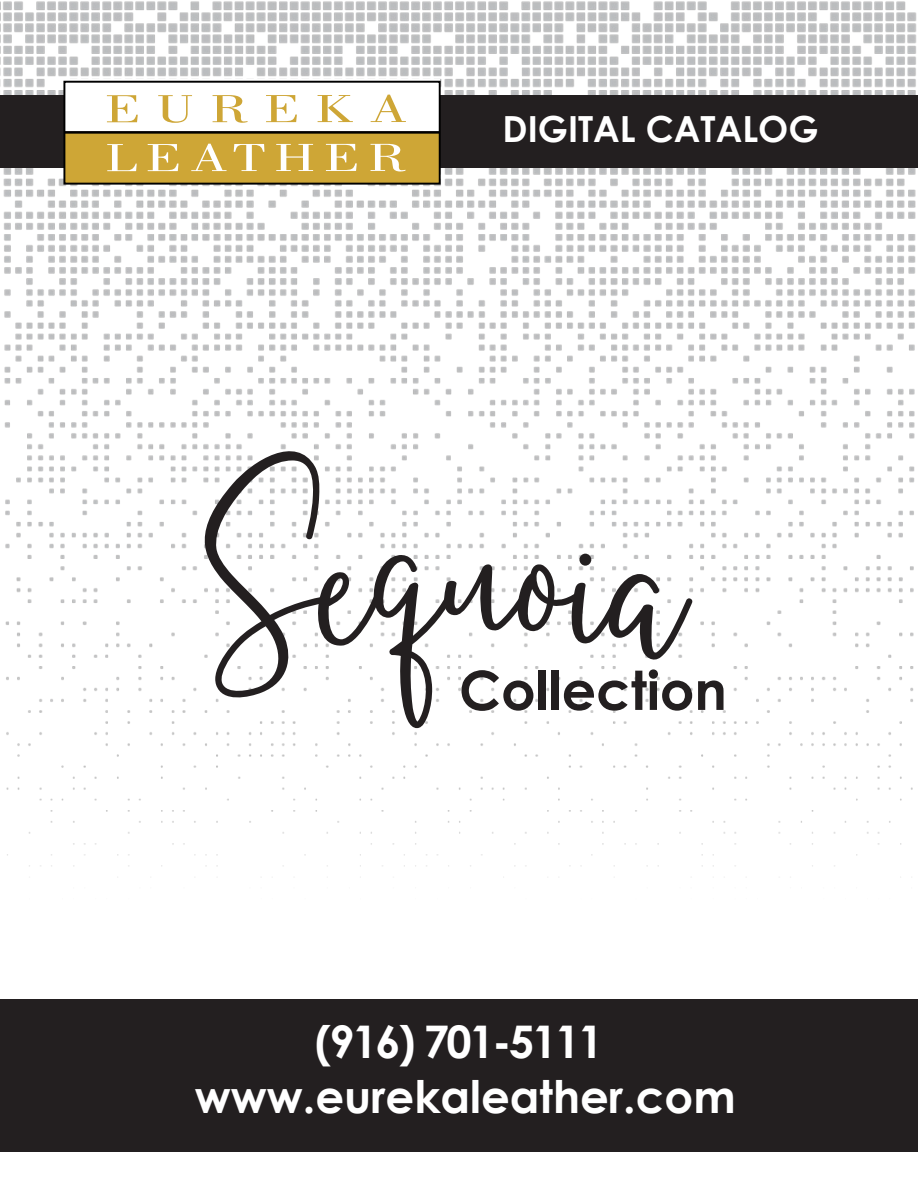
<style>
.page{position:relative;width:918px;height:1188px;background:#fff}
.page>*{position:absolute;margin:0;border:0;box-sizing:border-box;transform-origin:0 0}
.t1{font:150px "Bettany Anastasya";color:#231f20}
.t2{font:700 54px "Century Gothic";color:#231f20}
.t3{font:700 45px/54.9px "Century Gothic";color:#fff;text-align:center}
.t4{font:40.5px "Bodoni";letter-spacing:.15em;color:#fff;scale:1.43 1}
.t5{font:40.5px "Bodoni";letter-spacing:.27em;color:#cea636;scale:1.43 1}
.t6{font:700 36px "Century Gothic";color:#fff}
</style>
<div class="page">
<img style="left:0;top:1px;width:918px;height:1151px">
<div style="left:0;top:95px;width:918px;height:72px;background:#231f20"></div>
<div style="left:65px;top:79px;width:374px;height:51px;background:#fff"></div>
<div style="left:64px;top:133px;width:376px;height:51px;background:#cea636"></div>
<div style="left:63px;top:81px;width:378px;height:104px;border:2px solid #000"></div>
<hr style="left:64px;top:132px;width:376px;height:2px;background:#000">
<div style="left:0;top:999px;width:918px;height:152px;background:#231f20"></div>
<p class="t5" style="left:105px;top:86px;width:213px">EUREKA</p>
<p class="t4" style="left:105px;top:135px;width:212px">LEATHER</p>
<p class="t6" style="left:503px;top:102px;width:318px">DIGITAL CATALOG</p>
<p class="t1" style="left:216px;top:492px;width:470px">Sequoia</p>
<p class="t2" style="left:459px;top:649px;width:269px">Collection</p>
<p class="t3" style="left:195px;top:1012px;width:542px">(916) 701-5111 www.eurekaleather.com</p>
</div>
